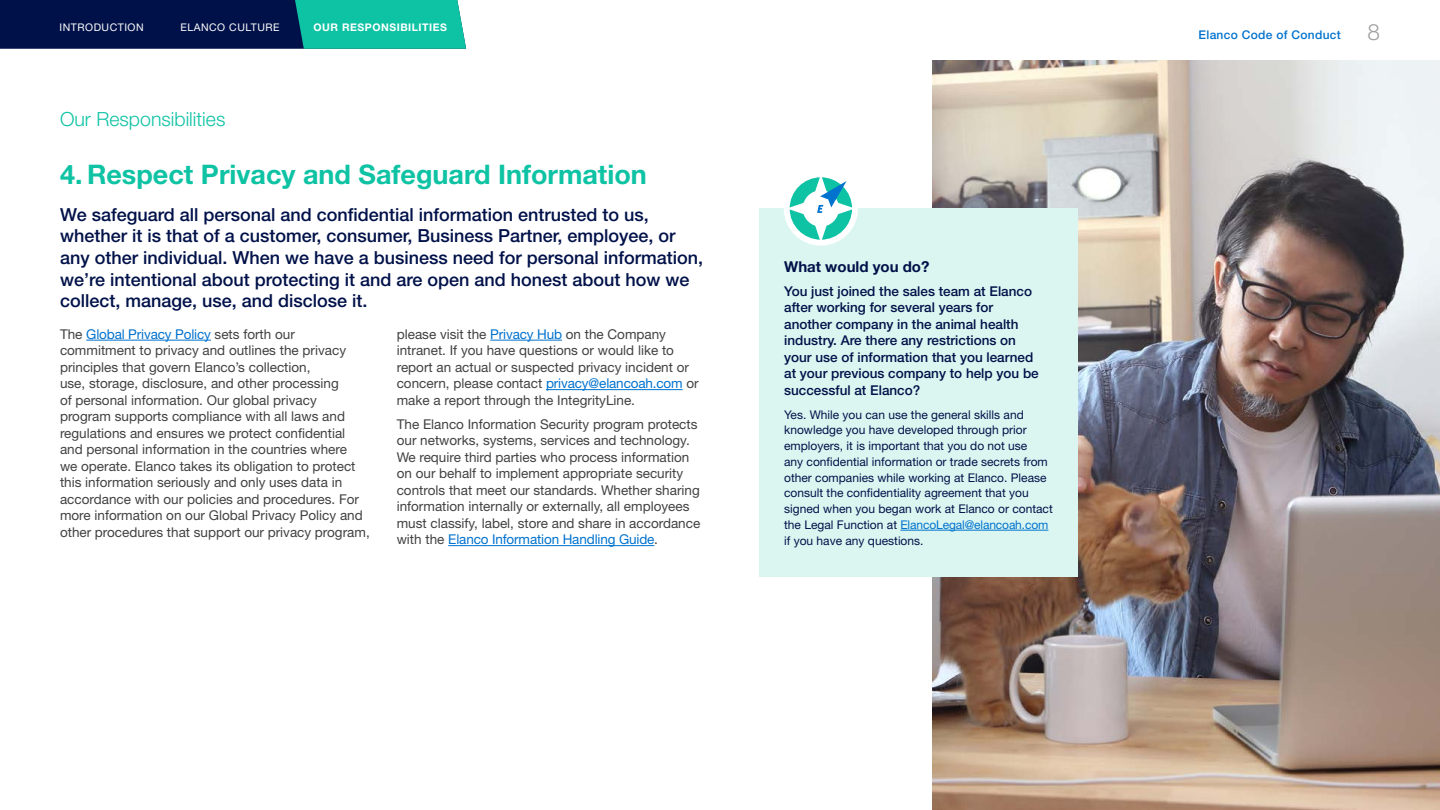
<style>
.page{position:relative;width:1440px;height:810px;background:#fff}
.page>*{position:absolute;margin:0;border:0;box-sizing:border-box;transform-origin:0 0}
.t1{font:700 27px "Helvetica Neue LT Std";color:#0ec3a4}
.t2{font:300 19.5px "Helvetica Neue LT Std";color:#0ec3a4}
.t3{font:500 18px/21.6px "Helvetica Neue LT Std";color:#001149}
.t4{font:700 15px "Helvetica Neue LT Std";color:#001149}
.t5{font:13.5px/16.5px "Helvetica Neue LT Std";color:#414141}
.t6{font:500 13.5px/16.6px "Helvetica Neue LT Std";color:#001149}
.t7{font:12px/15.8px "Helvetica Neue LT Std";color:#001149}
.t8{font:500 12px "Helvetica Neue LT Std";letter-spacing:.025em;color:#0072ce}
.t9{font:10.5px "Helvetica Neue LT Std";letter-spacing:.05em;color:#fff}
.t10{font:700 10.5px "Helvetica Neue LT Std";letter-spacing:.05em;color:#fff}
.s1{color:#0072ce}
.s2{font-weight:300;font-size:22.5px;color:#a0a0a0}
</style>
<div class="page">
<svg style="left:0;top:0;width:466px;height:49px;background:#08516a"></svg>
<hr style="left:86px;top:340px;width:125px;height:1px;background:#0072ce">
<hr style="left:490px;top:340px;width:72px;height:1px;background:#0072ce">
<hr style="left:546px;top:389px;width:137px;height:1px;background:#0072ce">
<hr style="left:448px;top:545px;width:206px;height:1px;background:#0072ce">
<img style="left:932px;top:60px;width:508px;height:750px">
<div style="left:759px;top:208px;width:319px;height:370px;background:#dbf6f1"></div>
<hr style="left:900px;top:530px;width:148px;height:1px;background:#0072ce">
<div style="left:784px;top:171px;width:74px;height:75px;border:6px solid #fff;border-radius:50%"></div>
<svg style="left:787px;top:174px;width:68px;height:69px"></svg>
<p class="t9" style="left:60px;top:22px;width:86px">INTRODUCTION</p>
<p class="t9" style="left:180px;top:22px;width:101px">ELANCO CULTURE</p>
<p class="t10" style="left:314px;top:21px;width:135px">OUR RESPONSIBILITIES</p>
<h2 class="t2" style="left:60px;top:108px;width:167px">Our Responsibilities</h2>
<h1 class="t1" style="left:60px;top:158px;width:588px">4. Respect Privacy and Safeguard Information</h1>
<p class="t3" style="left:60px;top:203px;width:645px">We safeguard all personal and confidential information entrusted to us, whether it is that of a customer, consumer, Business Partner, employee, or any other individual. When we have a business need for personal information, we’re intentional about protecting it and are open and honest about how we collect, manage, use, and disclose it.</p>
<p class="t5" style="left:60px;top:326px;width:311px">The <span class="s1">Global Privacy Policy</span> sets forth our commitment to privacy and outlines the privacy principles that govern Elanco’s collection,<br>use, storage, disclosure, and other processing<br>of personal information. Our global privacy program supports compliance with all laws and regulations and ensures we protect confidential and personal information in the countries where<br>we operate. Elanco takes its obligation to protect this information seriously and only uses data in accordance with our policies and procedures. For more information on our Global Privacy Policy and other procedures that support our privacy program,</p>
<p class="t5" style="left:397px;top:326px;width:303px">please visit the <span class="s1">Privacy Hub</span> on the Company intranet. If you have questions or would like to report an actual or suspected privacy incident or concern, please contact <span class="s1">privacy@elancoah.com</span> or make a report through the IntegrityLine.</p>
<p class="t5" style="left:397px;top:416px;width:305px">The Elanco Information Security program protects our networks, systems, services and technology.<br>We require third parties who process information on our behalf to implement appropriate security controls that meet our standards. Whether sharing information internally or externally, all employees must classify, label, store and share in accordance with the <span class="s1">Elanco Information Handling Guide</span>.</p>
<p class="t4" style="left:784px;top:257px;width:147px">What would you do?</p>
<p class="t6" style="left:784px;top:282px;width:256px">You just joined the sales team at Elanco after working for several years for another company in the animal health industry. Are there any restrictions on your use of information that you learned at your previous company to help you be successful at Elanco?</p>
<p class="t7" style="left:784px;top:406px;width:270px">Yes. While you can use the general skills and knowledge you have developed through prior employers, it is important that you do not use<br>any confidential information or trade secrets from other companies while working at Elanco. Please consult the confidentiality agreement that you signed when you began work at Elanco or contact the Legal Function at <span class="s1">ElancoLegal@elancoah.com </span>if you have any questions.</p>
<p class="t8" style="left:1199px;top:28px;width:183px">Elanco Code of Conduct <span class="s2">8</span></p>
</div>
